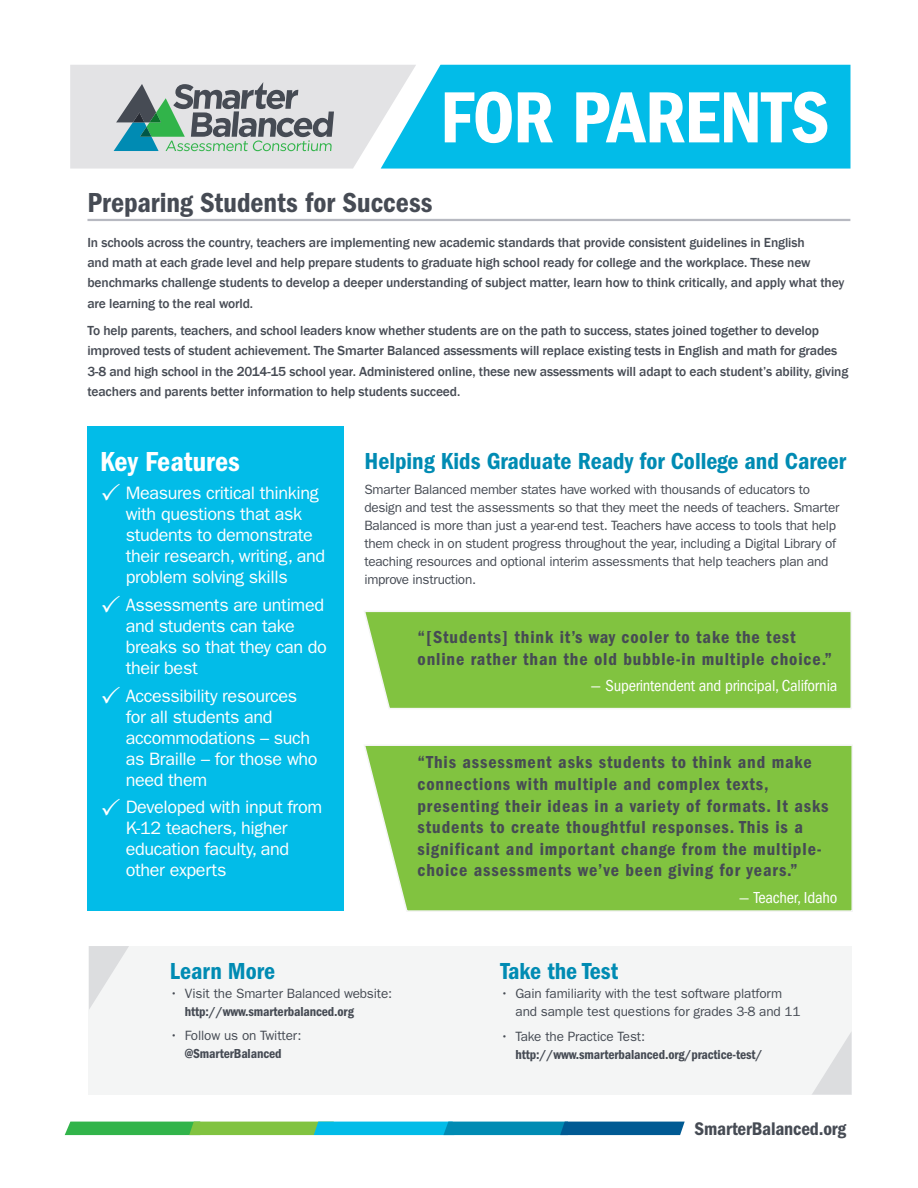
<style>
.page{position:relative;width:918px;height:1188px;background:#fff}
.page>*{position:absolute;margin:0;border:0;box-sizing:border-box;transform-origin:0 0}
.t1{font:75px "ITC Franklin Gothic Std Dm Cd";letter-spacing:-.01em;color:#fff}
.t2{font:28.5px "ITC Franklin Gothic Std Dm Cd";color:#464b54}
.t3{font:28.5px "ITC Franklin Gothic Std Dm Cd";color:#fff}
.t4{font:24px "ITC Franklin Gothic Std Dm Cd";color:#008bb3}
.t5{font:18.9px "ITC Franklin Gothic Std Dm Cd";letter-spacing:-.01em;color:#464b54}
.t6{font:18px/21.6px "ITC Franklin Gothic Std Dm Cd";letter-spacing:.05em;color:#464b54}
.t7{font:18px/21px "ITC Franklin Gothic Std";letter-spacing:-.02em;color:#fff}
.t8{font:condensed 16.5px "ITC Franklin Gothic Std";letter-spacing:-.015em;color:#fff}
.t9{font:500 13.5px/20.4px "Franklin Gothic";letter-spacing:-.01em;color:#464b54}
.t10{font:13.5px/18px "ITC Franklin Gothic Std";letter-spacing:-.02em;color:#464b54}
.t11{font:13.5px "ITC Franklin Gothic Std Dm Cd";letter-spacing:-.01em;color:#464b54}
</style>
<div class="page">
<div style="left:87px;top:426px;width:257px;height:484px;background:#02bce8"></div>
<div style="left:416px;top:65px;width:434px;height:104px;background:#02bce8"></div>
<svg style="left:70px;top:65px;width:346px;height:104px;background:#c0cecf"></svg>
<hr style="left:87px;top:219px;width:763px;height:2px;background:#b7b9c1">
<svg style="left:364px;top:611px;width:488px;height:98px;background:#87c549"></svg>
<div style="left:364px;top:745px;width:489px;height:167px;background:#81c340"></div>
<div style="left:89px;top:946px;width:763px;height:148px;background:#f4f5f5"></div>
<svg style="left:89px;top:946px;width:40px;height:63px"></svg>
<svg style="left:65px;top:1122px;width:620px;height:13px;background:#26a08c"></svg>
<svg style="left:812px;top:1032px;width:40px;height:63px"></svg>
<h1 class="t1" style="left:440px;top:75px;width:391px">FOR PARENTS</h1>
<h2 class="t2" style="left:87px;top:186px;width:347px">Preparing Students for Success</h2>
<p class="t9" style="left:87px;top:232px;width:758px">In schools across the country, teachers are implementing new academic standards that provide consistent guidelines in English<br>and math at each grade level and help prepare students to graduate high school ready for college and the workplace. These new benchmarks challenge students to develop a deeper understanding of subject matter, learn how to think critically, and apply what they are learning to the real world.</p>
<p class="t9" style="left:87px;top:320px;width:762px">To help parents, teachers, and school leaders know whether students are on the path to success, states joined together to develop improved tests of student achievement. The Smarter Balanced assessments will replace existing tests in English and math for grades 3-8 and high school in the 2014-15 school year. Administered online, these new assessments will adapt to each student’s ability, giving teachers and parents better information to help students succeed.</p>
<h2 class="t3" style="left:100px;top:445px;width:141px">Key Features</h2>
<h3 class="t7" style="left:126px;top:483px;width:201px">Measures critical thinking with questions that ask students to demonstrate their research, writing, and problem solving skills</h3>
<h3 class="t7" style="left:126px;top:594px;width:203px">Assessments are untimed and students can take breaks so that they can do their best</h3>
<h3 class="t7" style="left:126px;top:685px;width:193px">Accessibility resources for all students and accommodations – such as Braille – for those who need them</h3>
<h3 class="t7" style="left:126px;top:797px;width:198px">Developed with input from<br>K-12 teachers, higher education faculty, and other experts</h3>
<h3 class="t4" style="left:364px;top:447px;width:483px">Helping Kids Graduate Ready for College and Career</h3>
<p class="t10" style="left:364px;top:481px;width:476px">Smarter Balanced member states have worked with thousands of educators to design and test the assessments so that they meet the needs of teachers. Smarter Balanced is more than just a year-end test. Teachers have access to tools that help them check in on student progress throughout the year, including a Digital Library of teaching resources and optional interim assessments that help teachers plan and improve instruction.</p>
<h3 class="t6" style="left:418px;top:627px;width:416px">“[Students] think it’s way cooler to take the test online rather than the old bubble-in multiple choice.”</h3>
<p class="t8" style="left:591px;top:677px;width:248px">— Superintendent and principal, California</p>
<p class="t6" style="left:418px;top:752px;width:413px">“This assessment asks students to think and make connections with multiple and complex texts, presenting their ideas in a variety of formats. It asks students to create thoughtful responses. This is a significant and important change from the multiple&shy;choice assessments we’ve been giving for years.”</p>
<p class="t8" style="left:739px;top:888px;width:100px">— Teacher, Idaho</p>
<h3 class="t4" style="left:170px;top:957px;width:107px">Learn More</h3>
<p class="t10" style="left:170px;top:984px;width:224px">• Visit the Smarter Balanced website:</p>
<p class="t11" style="left:185px;top:1003px;width:171px">http://www.smarterbalanced.org</p>
<p class="t10" style="left:170px;top:1027px;width:133px">• Follow us on Twitter:</p>
<p class="t11" style="left:185px;top:1046px;width:98px">@SmarterBalanced</p>
<h3 class="t4" style="left:501px;top:957px;width:119px">Take the Test</h3>
<p class="t10" style="left:516px;top:984px;width:287px;text-indent:-15px">• Gain familiarity with the test software platform and sample test questions for grades 3-8 and 11</p>
<p class="t10" style="left:501px;top:1027px;width:146px">• Take the Practice Test:</p>
<p class="t11" style="left:516px;top:1046px;width:249px">http://www.smarterbalanced.org/practice-test/</p>
<h3 class="t5" style="left:695px;top:1118px;width:153px">SmarterBalanced.org</h3>
</div>
